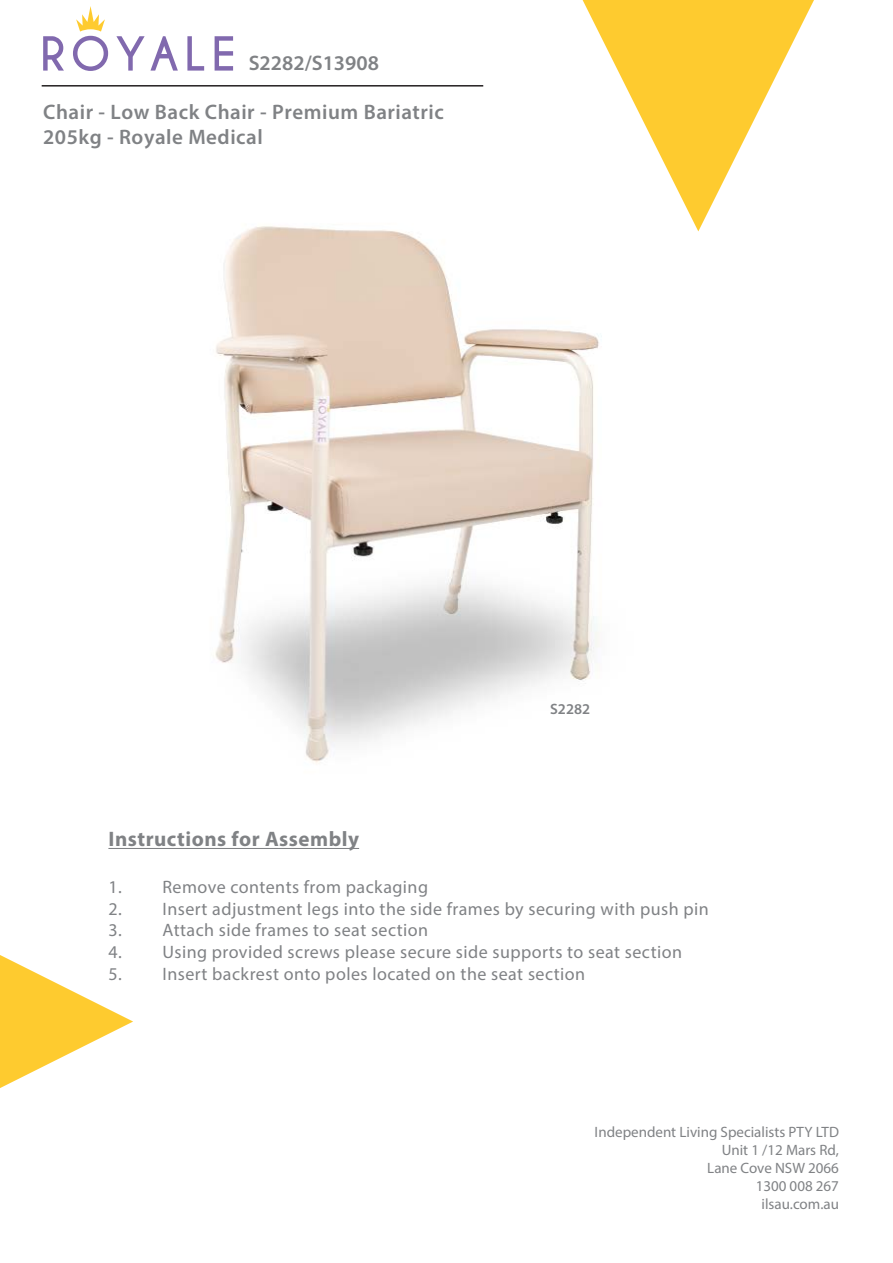
<style>
.page{position:relative;width:893px;height:1263px;background:#fff}
.page>*{position:absolute;margin:0;border:0;box-sizing:border-box;transform-origin:0 0}
.t1{font:600 21px/24.3px "Myriad Pro";letter-spacing:.025em;color:#808285}
.t2{font:700 21px "Myriad Pro";letter-spacing:.025em;color:#808285}
.t3{font:600 21px "Myriad Pro";color:#808285}
.t4{font:18px "Myriad Pro";letter-spacing:.025em;color:#808285}
.t5{font:15px "Myriad Pro";color:#808285}
.t6{font:600 15px "Myriad Pro";color:#808285}
</style>
<div class="page">
<hr style="left:108px;top:848px;width:251px;height:1px;background:#808285">
<hr style="left:42px;top:85px;width:441px;height:2px;background:#231f20">
<svg style="left:43px;top:36px;width:21px;height:35px"></svg>
<svg style="left:116px;top:36px;width:62px;height:35px"></svg>
<svg style="left:187px;top:36px;width:17px;height:35px"></svg>
<svg style="left:215px;top:36px;width:18px;height:35px"></svg>
<svg style="left:73px;top:6px;width:35px;height:65px"></svg>
<svg style="left:583px;top:0;width:231px;height:231px;fill:#fecb2f"></svg>
<svg style="left:0;top:955px;width:133px;height:133px"></svg>
<img style="left:215px;top:193px;width:432px;height:570px">
<p class="t3" style="left:249px;top:50px;width:132px">S2282/S13908</p>
<p class="t1" style="left:43px;top:100px;width:402px">Chair - Low Back Chair - Premium Bariatric<br>205kg - Royale Medical</p>
<p class="t6" style="left:550px;top:699px;width:41px">S2282</p>
<p class="t2" style="left:108px;top:826px;width:252px">Instructions for Assembly</p>
<p class="t4" style="left:108px;top:876px;width:321px">1. Remove contents from packaging</p>
<p class="t4" style="left:108px;top:898px;width:602px">2. Insert adjustment legs into the side frames by securing with push pin</p>
<p class="t4" style="left:108px;top:919px;width:321px">3. Attach side frames to seat section</p>
<p class="t4" style="left:108px;top:941px;width:575px">4. Using provided screws please secure side supports to seat section</p>
<p class="t4" style="left:108px;top:962px;width:478px">5. Insert backrest onto poles located on the seat section</p>
<p class="t5" style="left:595px;top:1123px;width:246px">Independent Living Specialists PTY LTD</p>
<p class="t5" style="left:722px;top:1141px;width:119px">Unit 1 /12 Mars Rd,</p>
<p class="t5" style="left:707px;top:1159px;width:133px">Lane Cove NSW 2066</p>
<p class="t5" style="left:756px;top:1177px;width:85px">1300 008 267</p>
<p class="t5" style="left:761px;top:1195px;width:79px">ilsau.com.au</p>
</div>
